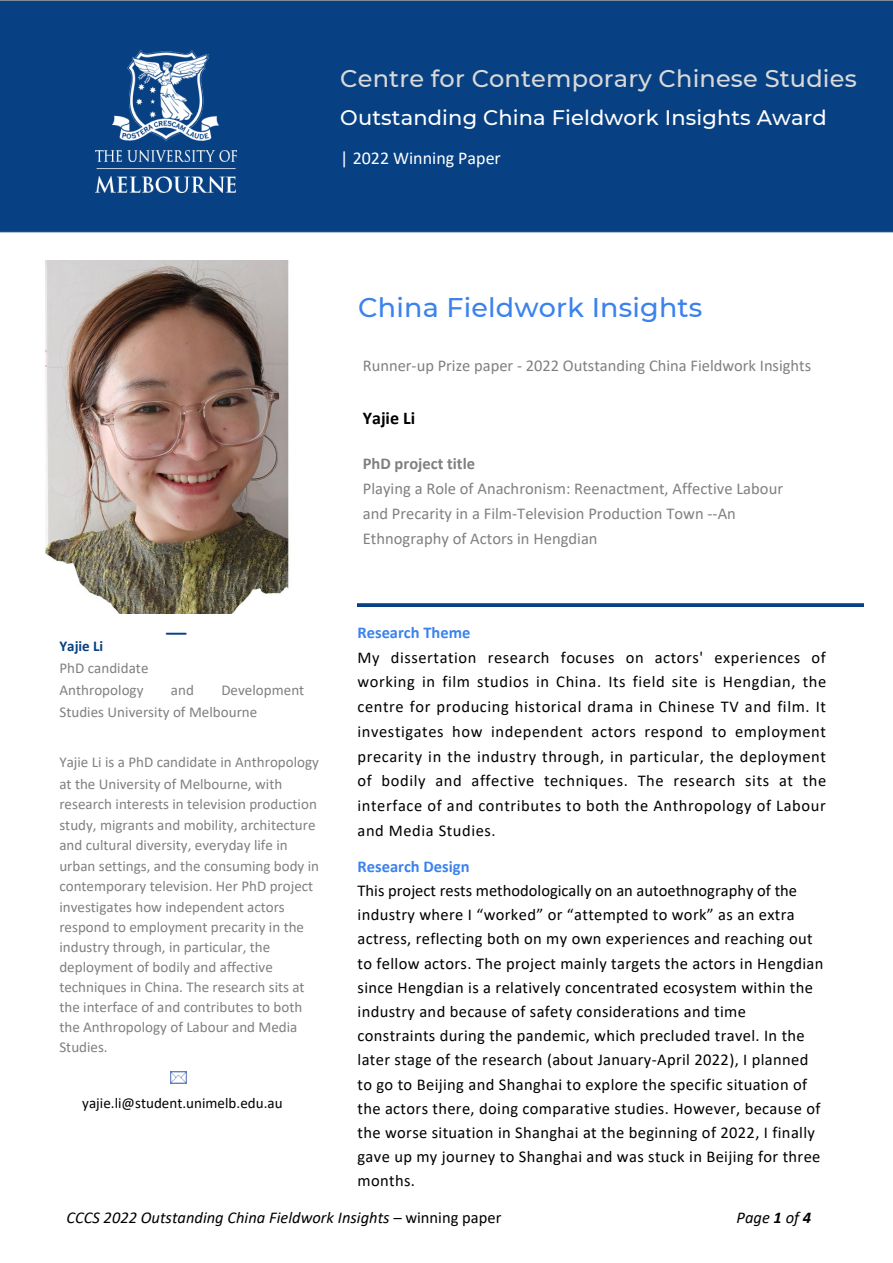
<style>
.page{position:relative;width:893px;height:1263px;background:#fff}
.page>*{position:absolute;margin:0;border:0;box-sizing:border-box;transform-origin:0 0}
.t1{font:500 27px "Montserrat";letter-spacing:.005em;color:#3b82ed}
.t2{font:27px "Calibri";color:#084183}
.t3{font:500 24px "Montserrat";letter-spacing:.005em;color:#d9d9d9}
.t4{font:500 21px "Montserrat";letter-spacing:.005em;color:#fff}
.t5{font:18px "Calibri";color:#fff}
.t6{font:700 18px "Calibri";color:#000}
.t7{font:16.5px/24.2px "Calibri";letter-spacing:.02em;color:#000;text-align:justify}
.t8{font:16.5px/24.8px "Calibri";color:#808080}
.t9{font:italic 16.5px "Calibri";color:#000}
.t10{font:16.5px "Calibri";color:#000}
.t11{font:700 16.5px "Calibri";color:#3b82ed}
.t12{font:700 16.5px "Calibri";color:#808080}
.t13{font:15px/21.9px "Calibri";color:#808080}
.t14{font:15px "Calibri";color:#000}
.t15{font:700 15px "Calibri";color:#084183}
.s1{font-style:normal}
.s2{font-weight:700}
</style>
<div class="page">
<div style="left:0;top:0;width:893px;height:232px;background:#084183"></div>
<img style="left:95px;top:151px;width:141px;height:10px">
<img style="left:95px;top:169px;width:140px;height:23px">
<img style="left:112px;top:50px;width:106px;height:91px">
<img style="left:170px;top:1072px;width:17px;height:12px">
<hr style="left:357px;top:604px;width:507px;height:3px;background:#084183">
<img style="left:45px;top:261px;width:244px;height:353px">
<p class="t3" style="left:340px;top:64px;width:518px">Centre for Contemporary Chinese Studies</p>
<p class="t4" style="left:340px;top:105px;width:488px">Outstanding China Fieldwork Insights Award</p>
<p class="t5" style="left:340px;top:151px;width:162px">| 2022 Winning Paper</p>
<p class="t1" style="left:358px;top:291px;width:346px">China Fieldwork Insights</p>
<p class="t8" style="left:363px;top:355px;width:450px">Runner-up Prize paper - 2022 Outstanding China Fieldwork Insights</p>
<p class="t6" style="left:363px;top:410px;width:54px">Yajie Li</p>
<p class="t2" style="left:164px;top:621px;width:26px">—</p>
<p class="t15" style="left:59px;top:640px;width:45px">Yajie Li</p>
<p class="t13" style="left:59px;top:658px;width:91px">PhD candidate</p>
<p class="t13" style="left:59px;top:680px;width:86px">Anthropology</p>
<p class="t13" style="left:171px;top:680px;width:25px">and</p>
<p class="t13" style="left:59px;top:680px;width:246px;text-indent:162px">Development<br>Studies University of Melbourne</p>
<p class="t13" style="left:59px;top:752px;width:261px">Yajie Li is a PhD candidate in Anthropology at the University of Melbourne, with</p>
<p class="t13" style="left:59px;top:794px;width:259px">research interests in television production</p>
<p class="t13" style="left:59px;top:815px;width:258px">study, migrants and mobility, architecture</p>
<p class="t13" style="left:59px;top:835px;width:230px">and cultural diversity, everyday life in</p>
<p class="t13" style="left:59px;top:856px;width:261px">urban settings, and the consuming body in</p>
<p class="t13" style="left:59px;top:876px;width:255px">contemporary television. Her PhD project</p>
<p class="t13" style="left:59px;top:897px;width:227px">investigates how independent actors</p>
<p class="t13" style="left:59px;top:917px;width:246px">respond to employment precarity in the</p>
<p class="t13" style="left:59px;top:937px;width:212px">industry through, in particular, the</p>
<p class="t13" style="left:59px;top:957px;width:215px">deployment of bodily and affective</p>
<p class="t13" style="left:59px;top:977px;width:247px">techniques in China. The research sits at</p>
<p class="t13" style="left:59px;top:997px;width:244px">the interface of and contributes to both</p>
<p class="t13" style="left:59px;top:1017px;width:240px">the Anthropology of Labour and Media</p>
<p class="t13" style="left:59px;top:1037px;width:50px">Studies.</p>
<p class="t14" style="left:82px;top:1096px;width:202px">yajie.li@student.unimelb.edu.au</p>
<p class="t12" style="left:363px;top:457px;width:114px">PhD project title</p>
<p class="t8" style="left:363px;top:478px;width:422px">Playing a Role of Anachronism: Reenactment, Affective Labour and Precarity in a Film-Television Production Town --An<br>Ethnography of Actors in Hengdian</p>
<p class="t11" style="left:357px;top:625px;width:114px">Research Theme</p>
<p class="t7" style="left:357px;top:646px;width:470px;line-height:24.8px">My dissertation research focuses on actors' experiences of working in film studios in China. Its field site is Hengdian, the centre for producing historical drama in Chinese TV and film. It investigates how independent actors respond to employment precarity in the industry through, in particular, the deployment of bodily and affective techniques. The research sits at the interface of and contributes to both the Anthropology of Labour and Media Studies.</p>
<p class="t11" style="left:357px;top:859px;width:113px">Research Design</p>
<p class="t10" style="left:357px;top:883px;width:441px">This project rests methodologically on an autoethnography of the</p>
<p class="t7" style="left:357px;top:904px;width:467px;text-align:left">industry where I “worked” or “attempted to work” as an extra actress, reflecting both on my own experiences and reaching out to fellow actors. The project mainly targets the actors in Hengdian since Hengdian is a relatively concentrated ecosystem within the industry and because of safety considerations and time constraints during the pandemic, which precluded travel. In the later stage of the research (about January-April 2022), I planned to go to Beijing and Shanghai to explore the specific situation of the actors there, doing comparative studies. However, because of the worse situation in Shanghai at the beginning of 2022, I finally gave up my journey to Shanghai and was stuck in Beijing for three months.</p>
<p class="t9" style="left:67px;top:1211px;width:436px">CCCS 2022 Outstanding China Fieldwork Insights – <span class="s1">winning paper</span></p>
<p class="t9" style="left:736px;top:1211px;width:76px">Page <span class="s2">1</span> of <span class="s2">4</span></p>
</div>
